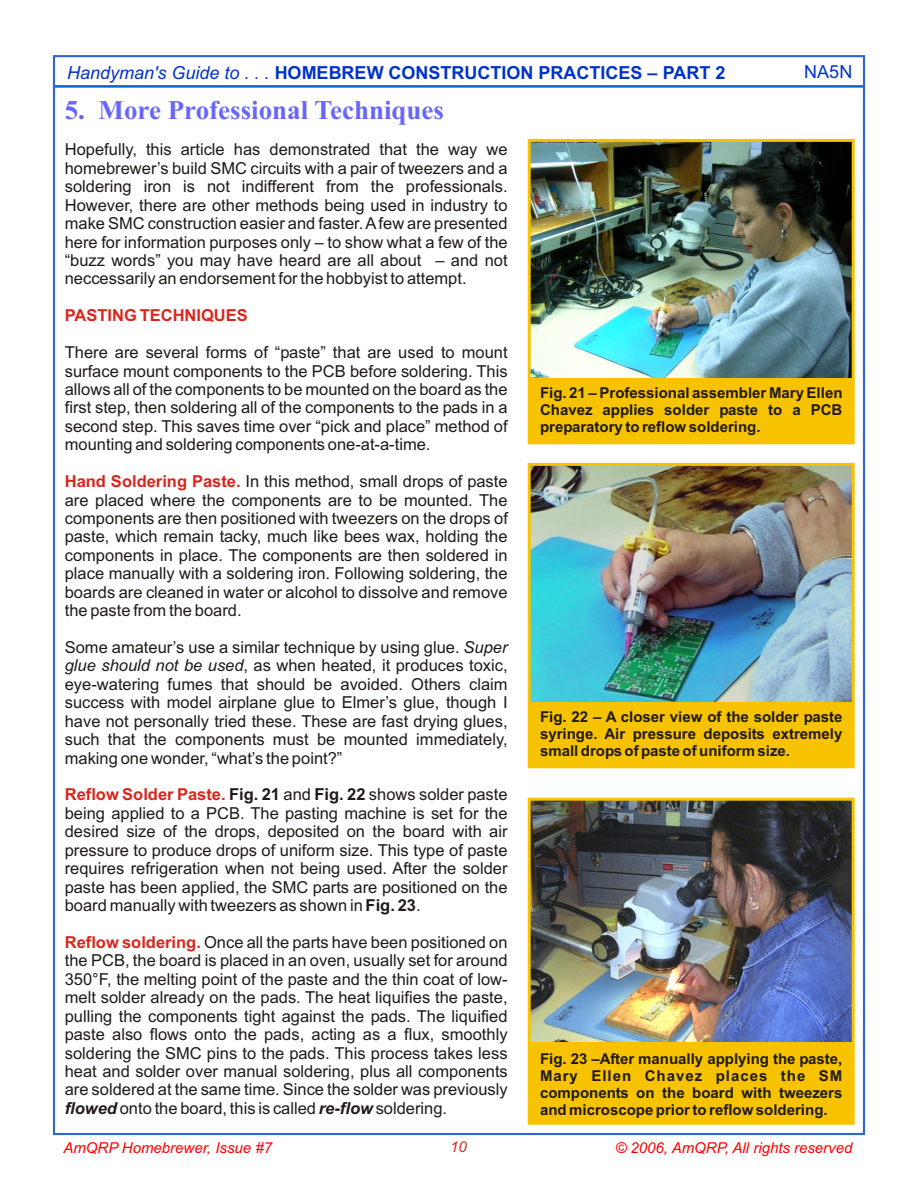
<style>
.page{position:relative;width:918px;height:1188px;background:#fff}
.page>*{position:absolute;margin:0;border:0;box-sizing:border-box;transform-origin:0 0}
.t1{font:700 27px "Times New Roman";color:#66f}
.t2{font:700 18px "Arial";color:#03c}
.t3{font:18px "Arial";color:#03c}
.t4{font:16.5px/18.5px "Arial";color:#1f1a17;text-align:justify}
.t5{font:700 16.5px "Arial";color:#d9261c}
.t6{font:700 15px/16.8px "Arial";color:#1f1a17;text-align:justify}
.t7{font:italic 15px "Arial";color:#f00}
.t8{font:italic 15px "Arial";color:#d9261c}
.s1{font-weight:400;font-style:italic}
.s2{font-weight:700;color:#d9261c}
.s3{font-style:italic}
.s4{font-weight:700}
.s5{font-weight:700;font-style:italic}
</style>
<div class="page">
<hr style="left:54px;top:85px;width:810px;height:3px;background:#06c">
<img style="left:532px;top:143px;width:319px;height:235px">
<img style="left:532px;top:802px;width:319px;height:240px">
<div style="left:529px;top:1042px;width:324px;height:81px;background:#f7c200"></div>
<div style="left:528px;top:798px;width:327px;height:327px;border:3px solid #f7c200"></div>
<div style="left:529px;top:378px;width:324px;height:65px;background:#f7c200"></div>
<div style="left:528px;top:139px;width:327px;height:305px;border:3px solid #f7c200"></div>
<img style="left:532px;top:467px;width:319px;height:235px">
<div style="left:529px;top:702px;width:324px;height:65px;background:#f7c200"></div>
<div style="left:528px;top:463px;width:327px;height:305px;border:3px solid #f7c200"></div>
<p class="t2" style="left:67px;top:66px;width:660px"><span class="s1">Handyman's Guide to . . .</span> HOMEBREW CONSTRUCTION PRACTICES – PART 2</p>
<p class="t3" style="left:804px;top:65px;width:50px">NA5N</p>
<h1 class="t1" style="left:65px;top:101px;width:381px">5. More Professional Techniques</h1>
<p class="t4" style="left:65px;top:142px;width:444px">Hopefully, this article has demonstrated that the way we homebrewer’s build SMC circuits with a pair of tweezers and a soldering iron is not indifferent from the professionals.<br>However, there are other methods being used in industry to make SMC construction easier and faster. A few are presented here for information purposes only – to show what a few of the “buzz words” you may have heard are all about – and not neccessarily an endorsement for the hobbyist to attempt.</p>
<p class="t5" style="left:65px;top:309px;width:185px">PASTING TECHNIQUES</p>
<p class="t4" style="left:65px;top:345px;width:444px">There are several forms of “paste” that are used to mount surface mount components to the PCB before soldering. This allows all of the components to be mounted on the board as the first step, then soldering all of the components to the pads in a second step. This saves time over “pick and place” method of mounting and soldering components one-at-a-time.</p>
<p class="t4" style="left:65px;top:474px;width:445px"><span class="s2">Hand Soldering Paste.</span> In this method, small drops of paste are placed where the components are to be mounted. The components are then positioned with tweezers on the drops of paste, which remain tacky, much like bees wax, holding the components in place. The components are then soldered in place manually with a soldering iron. Following soldering, the boards are cleaned in water or alcohol to dissolve and remove the paste from the board.</p>
<p class="t4" style="left:65px;top:640px;width:444px">Some amateur’s use a similar technique by using glue. <span class="s3">Super glue should not be used</span>, as when heated, it produces toxic, eye-watering fumes that should be avoided. Others claim success with model airplane glue to Elmer’s glue, though I have not personally tried these. These are fast drying glues, such that the components must be mounted immediately, making one wonder, “what’s the point?”</p>
<p class="t4" style="left:65px;top:787px;width:444px"><span class="s2">Reflow Solder Paste.</span> <span class="s4">Fig. 21</span> and <span class="s4">Fig. 22</span> shows solder paste being applied to a PCB. The pasting machine is set for the desired size of the drops, deposited on the board with air pressure to produce drops of uniform size. This type of paste requires refrigeration when not being used. After the solder paste has been applied, the SMC parts are positioned on the board manually with tweezers as shown in <span class="s4">Fig. 23</span>.</p>
<p class="t4" style="left:65px;top:934px;width:444px"><span class="s2">Reflow soldering.</span> Once all the parts have been positioned on the PCB, the board is placed in an oven, usually set for around 350°F, the melting point of the paste and the thin coat of low&shy;melt solder already on the pads. The heat liquifies the paste, pulling the components tight against the pads. The liquified paste also flows onto the pads, acting as a flux, smoothly soldering the SMC pins to the pads. This process takes less heat and solder over manual soldering, plus all components are soldered at the same time. Since the solder was previously <span class="s5">flowed</span> onto the board, this is called <span class="s5">re-flow</span> soldering.</p>
<p class="t6" style="left:540px;top:386px;width:304px">Fig. 21 – Professional assembler Mary Ellen Chavez applies solder paste to a PCB preparatory to reflow soldering.</p>
<p class="t6" style="left:540px;top:710px;width:304px">Fig. 22 – A closer view of the solder paste syringe. Air pressure deposits extremely small drops of paste of uniform size.</p>
<p class="t6" style="left:540px;top:1052px;width:304px">Fig. 23 –After manually applying the paste, Mary Ellen Chavez places the SM components on the board with tweezers and microscope prior to reflow soldering.</p>
<p class="t7" style="left:63px;top:1142px;width:210px">AmQRP Homebrewer, Issue #7</p>
<p class="t8" style="left:450px;top:1141px;width:18px">10</p>
<p class="t7" style="left:615px;top:1142px;width:239px">© 2006, AmQRP, All rights reserved</p>
</div>
